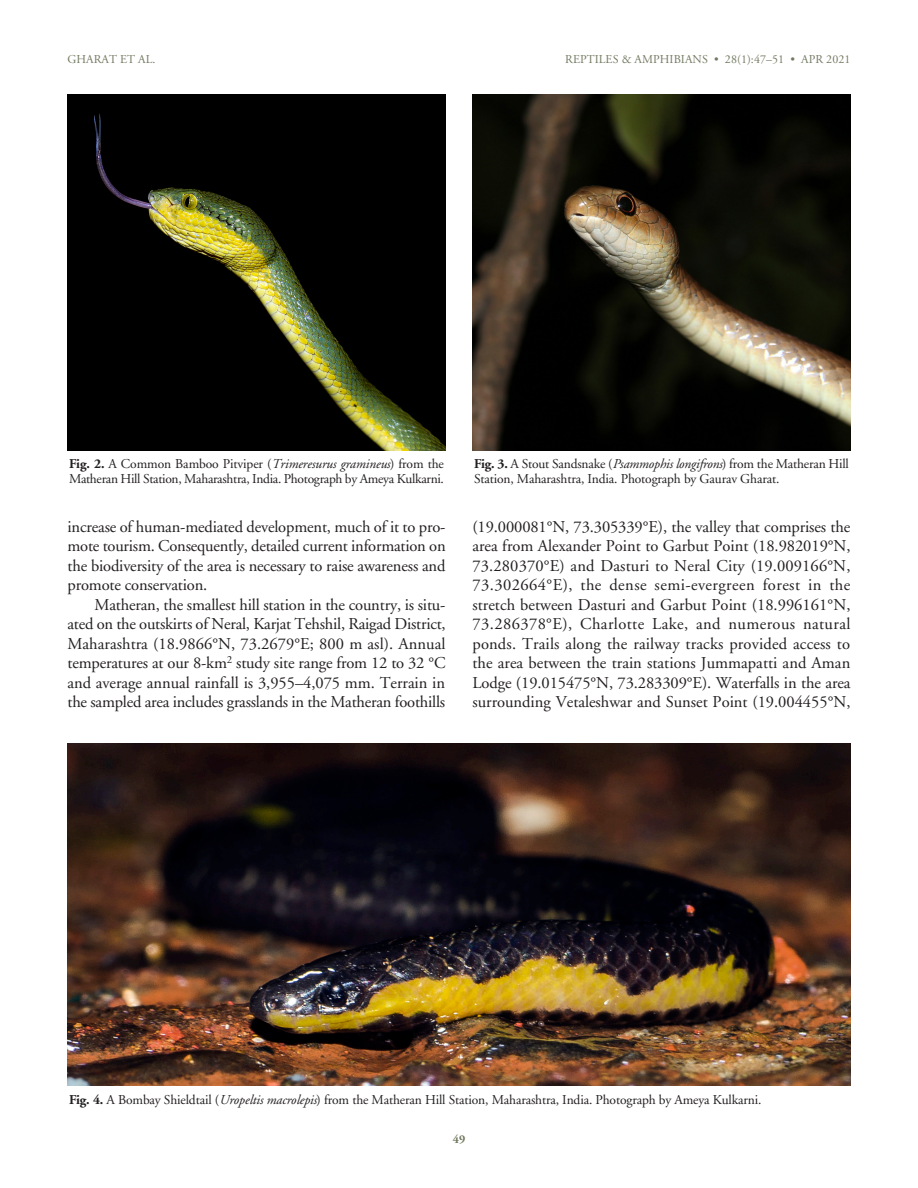
<style>
.page{position:relative;width:918px;height:1188px;background:#fff}
.page>*{position:absolute;margin:0;border:0;box-sizing:border-box;transform-origin:0 0}
.TEXT{font:16.5px/19.5px "Adobe Garamond";letter-spacing:-.01em;color:#231f20;text-align:justify}
.Figure_Caption{font:13.5px/15px "Adobe Garamond";letter-spacing:-.01em;color:#231f20}
.t1{font:12px "Adobe Garamond";letter-spacing:.005em;color:#717a60}
.t2{font:700 12px "Adobe Garamond";color:#717a60}
.s1{font-weight:700}
.s2{font-style:italic}
</style>
<div class="page">
<img style="left:472px;top:94px;width:378px;height:356px">
<img style="left:68px;top:94px;width:378px;height:356px">
<img style="left:68px;top:743px;width:782px;height:342px">
<p class="t1" style="left:68px;top:53px;width:90px">GHARAT ET AL.</p>
<p class="t1" style="left:565px;top:53px;width:287px">REPTILES &amp; AMPHIBIANS • 28(1):47–51 • APR 2021</p>
<p class="Figure_Caption" style="left:69px;top:457px;width:377px"><span class="s1">Fig. 2.</span> A Common Bamboo Pitviper (<span class="s2">Trimeresurus gramineus</span>) from the<br>Matheran Hill Station, Maharashtra, India. Photograph by Ameya Kulkarni.</p>
<p class="TEXT" style="left:68px;top:517px;width:380px">increase of human-mediated development, much of it to pro&shy;mote tourism. Consequently, detailed current information on the biodiversity of the area is necessary to raise awareness and promote conservation.</p>
<p class="TEXT" style="left:68px;top:595px;width:380px;text-indent:27px">Matheran, the smallest hill station in the country, is situ&shy;ated on the outskirts of Neral, Karjat Tehshil, Raigad District, Maharashtra (18.9866°N, 73.2679°E; 800 m asl). Annual temperatures at our 8-km<sup>2</sup> study site range from 12 to 32 °C and average annual rainfall is 3,955–4,075 mm. Terrain in the sampled area includes grasslands in the Matheran foothills</p>
<p class="Figure_Caption" style="left:474px;top:457px;width:376px"><span class="s1">Fig. 3.</span> A Stout Sandsnake (<span class="s2">Psammophis longifrons</span>) from the Matheran Hill<br>Station, Maharashtra, India. Photograph by Gaurav Gharat.</p>
<p class="TEXT" style="left:472px;top:517px;width:380px">(19.000081°N, 73.305339°E), the valley that comprises the area from Alexander Point to Garbut Point (18.982019°N, 73.280370°E) and Dasturi to Neral City (19.009166°N, 73.302664°E), the dense semi-evergreen forest in the stretch between Dasturi and Garbut Point (18.996161°N, 73.286378°E), Charlotte Lake, and numerous natural ponds. Trails along the railway tracks provided access to the area between the train stations Jummapatti and Aman Lodge (19.015475°N, 73.283309°E). Waterfalls in the area surrounding Vetaleshwar and Sunset Point (19.004455°N,</p>
<p class="Figure_Caption" style="left:69px;top:1093px;width:694px"><span class="s1">Fig. 4.</span> A Bombay Shieldtail (<span class="s2">Uropeltis macrolepis</span>) from the Matheran Hill Station, Maharashtra, India. Photograph by Ameya Kulkarni.</p>
<p class="t2" style="left:453px;top:1132px;width:14px">49</p>
</div>
